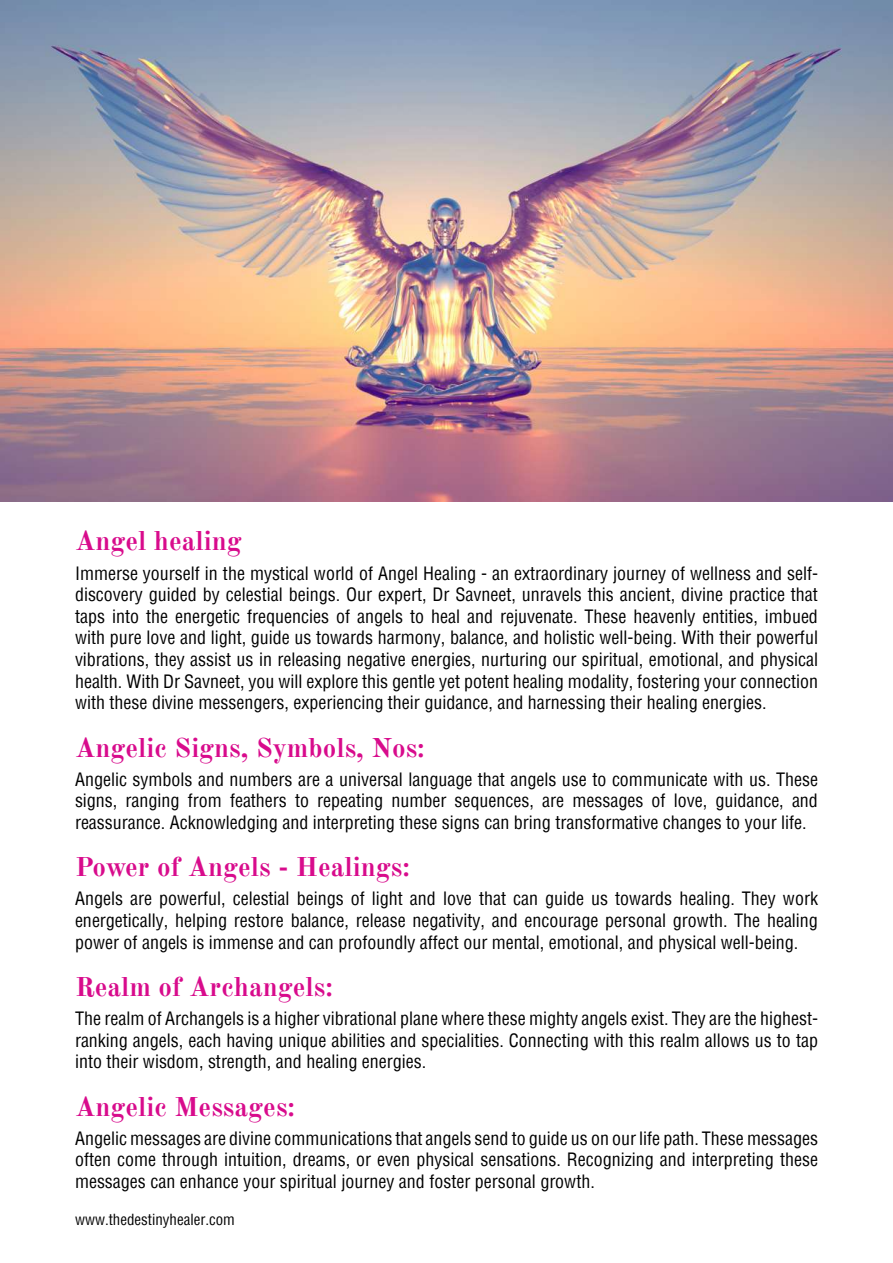
<style>
.page{position:relative;width:893px;height:1263px;background:#fff}
.page>*{position:absolute;margin:0;border:0;box-sizing:border-box;transform-origin:0 0}
.t1{font:700 27px "Old Standard TT";color:#d80b8c}
.t2{font:condensed 18px/21.6px "Helvetica";color:#000;text-align:justify}
.t3{font:condensed 15px "Helvetica";color:#000}
</style>
<div class="page">
<img style="left:0;top:0;width:893px;height:501px">
<h1 class="t1" style="left:75px;top:520px;width:168px">Angel healing</h1>
<p class="t2" style="left:75px;top:562px;width:744px">Immerse yourself in the mystical world of Angel Healing - an extraordinary journey of wellness and self&shy;discovery guided by celestial beings. Our expert, Dr Savneet, unravels this ancient, divine practice that taps into the energetic frequencies of angels to heal and rejuvenate. These heavenly entities, imbued with pure love and light, guide us towards harmony, balance, and holistic well-being. With their powerful vibrations, they assist us in releasing negative energies, nurturing our spiritual, emotional, and physical health. With Dr Savneet, you will explore this gentle yet potent healing modality, fostering your connection with these divine messengers, experiencing their guidance, and harnessing their healing energies.</p>
<h1 class="t1" style="left:75px;top:726px;width:351px">Angelic Signs, Symbols, Nos:</h1>
<p class="t2" style="left:75px;top:768px;width:744px">Angelic symbols and numbers are a universal language that angels use to communicate with us. These signs, ranging from feathers to repeating number sequences, are messages of love, guidance, and reassurance. Acknowledging and interpreting these signs can bring transformative changes to your life.</p>
<h1 class="t1" style="left:75px;top:846px;width:337px">Power of Angels - Healings:</h1>
<p class="t2" style="left:75px;top:888px;width:744px">Angels are powerful, celestial beings of light and love that can guide us towards healing. They work energetically, helping restore balance, release negativity, and encourage personal growth. The healing power of angels is immense and can profoundly affect our mental, emotional, and physical well-being.</p>
<h1 class="t1" style="left:75px;top:966px;width:260px">Realm of Archangels:</h1>
<p class="t2" style="left:75px;top:1007px;width:744px">The realm of Archangels is a higher vibrational plane where these mighty angels exist. They are the highest&shy;ranking angels, each having unique abilities and specialities. Connecting with this realm allows us to tap into their wisdom, strength, and healing energies.</p>
<h1 class="t1" style="left:75px;top:1085px;width:222px">Angelic Messages:</h1>
<p class="t2" style="left:75px;top:1127px;width:744px">Angelic messages are divine communications that angels send to guide us on our life path. These messages often come through intuition, dreams, or even physical sensations. Recognizing and interpreting these messages can enhance your spiritual journey and foster personal growth.</p>
<p class="t3" style="left:75px;top:1210px;width:161px">www.thedestinyhealer.com</p>
</div>
